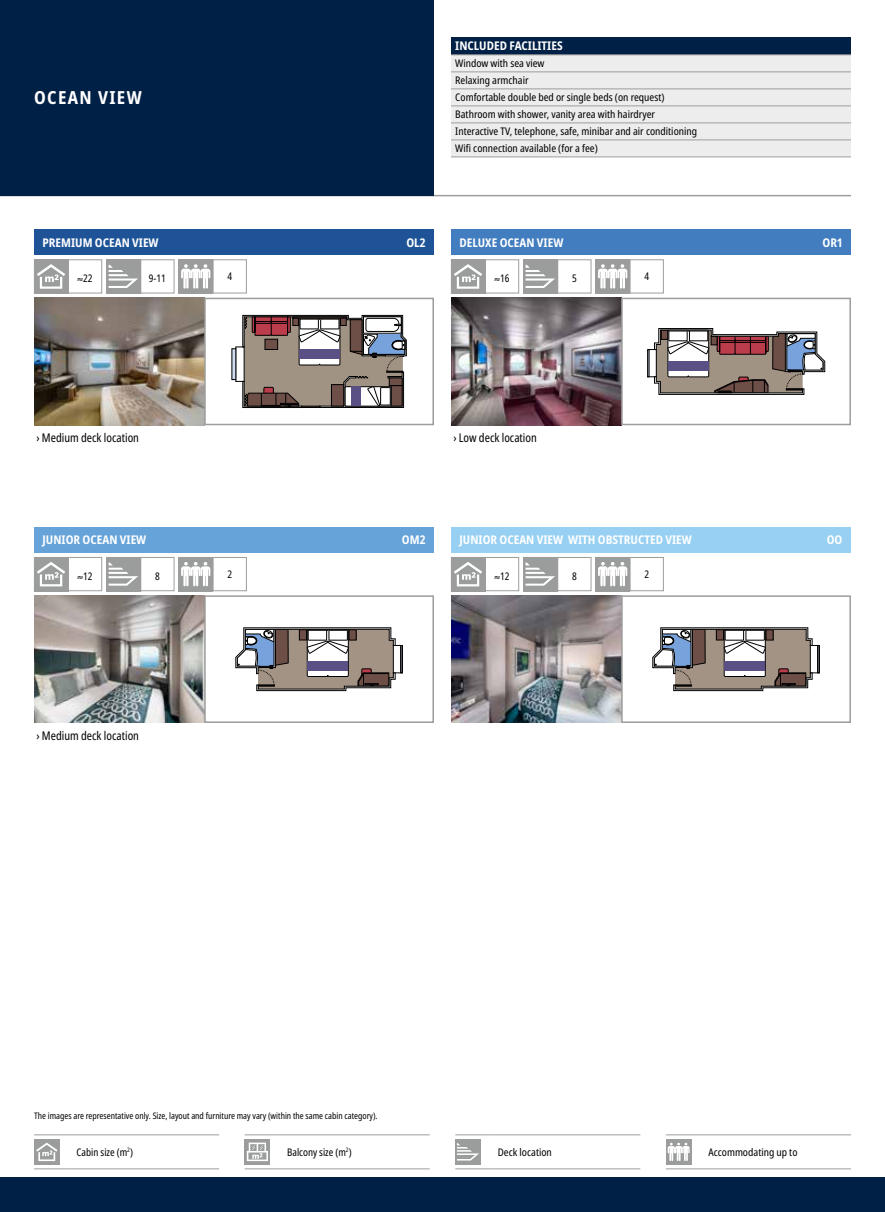
<style>
.page{position:relative;width:885px;height:1212px;background:#fff}
.page>*{position:absolute;margin:0;border:0;box-sizing:border-box;transform-origin:0 0}
.t1{font:700 condensed 18px "Noto Sans";letter-spacing:.075em;color:#fff}
.t2{font:700 condensed 12px "Noto Sans";color:#fff}
.t3{font:condensed 12px "Noto Sans";color:#000;scale:.95 1}
.t4{font:condensed 10.5px/17px "Noto Sans";color:#000}
.t5{font:condensed 10.5px "Noto Sans";color:#000;scale:.95 1}
.t6{font:condensed 9px "Noto Sans";color:#000;scale:.95 1}
</style>
<div class="page">
<img style="left:34px;top:298px;width:170px;height:127px">
<svg style="left:242px;top:315px;width:164px;height:93px;background:#8d807d"></svg>
<div style="left:204px;top:298px;width:230px;height:127px;border:2px solid #9d9d9c"></div>
<img style="left:34px;top:595px;width:170px;height:128px">
<svg style="left:235px;top:628px;width:168px;height:63px"></svg>
<div style="left:299px;top:630px;width:7px;height:10px;background:#6d4f47"></div>
<div style="left:299px;top:630px;width:7px;height:10px;border:1px solid #000"></div>
<div style="left:349px;top:630px;width:7px;height:10px;background:#6d4f47"></div>
<div style="left:349px;top:630px;width:7px;height:10px;border:1px solid #000"></div>
<div style="left:204px;top:595px;width:230px;height:128px;border:2px solid #9d9d9c"></div>
<img style="left:451px;top:298px;width:170px;height:127px">
<svg style="left:649px;top:351px;width:1px;height:24px"></svg>
<div style="left:647px;top:349px;width:9px;height:28px;border:1px solid #000"></div>
<div style="left:647px;top:350px;width:2px;height:27px;border:1px solid #000"></div>
<svg style="left:654px;top:328px;width:170px;height:67px"></svg>
<div style="left:668px;top:361px;width:40px;height:10px;background:#5a5085"></div>
<div style="left:621px;top:298px;width:229px;height:127px;border:2px solid #9d9d9c"></div>
<img style="left:451px;top:595px;width:170px;height:128px">
<svg style="left:652px;top:628px;width:168px;height:63px"></svg>
<div style="left:716px;top:630px;width:7px;height:10px;background:#6d4f47"></div>
<div style="left:716px;top:630px;width:7px;height:10px;border:1px solid #000"></div>
<div style="left:765px;top:630px;width:8px;height:10px;background:#6d4f47"></div>
<div style="left:765px;top:630px;width:8px;height:10px;border:1px solid #000"></div>
<div style="left:621px;top:595px;width:229px;height:128px;border:2px solid #9d9d9c"></div>
<hr style="left:0;top:195px;width:850px;height:1px;background:#9d9d9c">
<div style="left:0;top:1178px;width:884px;height:34px;background:#002046"></div>
<div style="left:34px;top:259px;width:34px;height:34px;background:#9b9d9d"></div>
<svg style="left:37px;top:264px;width:28px;height:25px"></svg>
<div style="left:68px;top:259px;width:34px;height:34px;border:1px solid #9d9d9c"></div>
<div style="left:106px;top:259px;width:34px;height:34px;background:#9b9d9d"></div>
<svg style="left:109px;top:265px;width:29px;height:23px"></svg>
<div style="left:140px;top:259px;width:34px;height:34px;border:1px solid #9d9d9c"></div>
<div style="left:34px;top:557px;width:34px;height:34px;background:#9b9d9d"></div>
<svg style="left:37px;top:562px;width:28px;height:24px"></svg>
<div style="left:68px;top:557px;width:34px;height:34px;border:1px solid #9d9d9c"></div>
<div style="left:106px;top:557px;width:34px;height:34px;background:#9b9d9d"></div>
<svg style="left:109px;top:562px;width:29px;height:24px"></svg>
<div style="left:140px;top:557px;width:34px;height:34px;border:1px solid #9d9d9c"></div>
<div style="left:451px;top:259px;width:34px;height:34px;background:#9b9d9d"></div>
<svg style="left:454px;top:264px;width:28px;height:25px"></svg>
<div style="left:485px;top:259px;width:34px;height:34px;border:1px solid #9d9d9c"></div>
<div style="left:523px;top:259px;width:34px;height:34px;background:#9b9d9d"></div>
<svg style="left:525px;top:265px;width:30px;height:23px"></svg>
<div style="left:557px;top:259px;width:34px;height:34px;border:1px solid #9d9d9c"></div>
<div style="left:451px;top:557px;width:34px;height:34px;background:#9b9d9d"></div>
<svg style="left:454px;top:562px;width:28px;height:24px"></svg>
<div style="left:485px;top:557px;width:34px;height:34px;border:1px solid #9d9d9c"></div>
<div style="left:523px;top:557px;width:34px;height:34px;background:#9b9d9d"></div>
<svg style="left:525px;top:562px;width:30px;height:24px"></svg>
<div style="left:557px;top:557px;width:34px;height:34px;border:1px solid #9d9d9c"></div>
<div style="left:179px;top:259px;width:34px;height:34px;background:#9b9d9d"></div>
<svg style="left:181px;top:264px;width:29px;height:25px"></svg>
<div style="left:213px;top:259px;width:34px;height:34px;border:1px solid #9d9d9c"></div>
<div style="left:179px;top:557px;width:34px;height:34px;background:#9b9d9d"></div>
<svg style="left:181px;top:562px;width:29px;height:24px"></svg>
<div style="left:213px;top:557px;width:34px;height:34px;border:1px solid #9d9d9c"></div>
<div style="left:595px;top:259px;width:34px;height:34px;background:#9b9d9d"></div>
<svg style="left:598px;top:264px;width:29px;height:25px"></svg>
<div style="left:629px;top:259px;width:34px;height:34px;border:1px solid #9d9d9c"></div>
<div style="left:595px;top:557px;width:34px;height:34px;background:#9b9d9d"></div>
<svg style="left:598px;top:562px;width:29px;height:24px"></svg>
<div style="left:629px;top:557px;width:34px;height:34px;border:1px solid #9d9d9c"></div>
<div style="left:0;top:0;width:434px;height:196px;background:#002046"></div>
<div style="left:34px;top:230px;width:400px;height:25px;background:#1e5397"></div>
<div style="left:34px;top:527px;width:400px;height:26px;background:#65a3d8"></div>
<div style="left:451px;top:230px;width:399px;height:25px;background:#417dbf"></div>
<div style="left:451px;top:527px;width:399px;height:26px;background:#97d0f3"></div>
<div style="left:451px;top:38px;width:399px;height:17px;background:#002046"></div>
<svg style="left:451px;top:55px;width:399px;height:102px;background:#eaeaea"></svg>
<hr style="left:451px;top:54px;width:399px;height:1px;background:#9d9d9c">
<hr style="left:451px;top:71px;width:399px;height:1px;background:#9d9d9c">
<hr style="left:451px;top:88px;width:399px;height:1px;background:#9d9d9c">
<hr style="left:451px;top:105px;width:399px;height:1px;background:#9d9d9c">
<hr style="left:451px;top:123px;width:399px;height:1px;background:#9d9d9c">
<hr style="left:451px;top:140px;width:399px;height:1px;background:#9d9d9c">
<hr style="left:451px;top:157px;width:399px;height:1px;background:#9d9d9c">
<hr style="left:34px;top:1134px;width:34px;height:1px;background:#9d9d9c">
<hr style="left:68px;top:1134px;width:151px;height:1px;background:#9d9d9c">
<hr style="left:34px;top:1168px;width:34px;height:1px;background:#9d9d9c">
<hr style="left:68px;top:1168px;width:151px;height:1px;background:#9d9d9c">
<div style="left:34px;top:1139px;width:26px;height:25px;background:#9b9d9d"></div>
<svg style="left:36px;top:1142px;width:21px;height:19px"></svg>
<hr style="left:244px;top:1134px;width:35px;height:1px;background:#9d9d9c">
<hr style="left:279px;top:1134px;width:150px;height:1px;background:#9d9d9c">
<hr style="left:244px;top:1168px;width:35px;height:1px;background:#9d9d9c">
<hr style="left:279px;top:1168px;width:150px;height:1px;background:#9d9d9c">
<div style="left:244px;top:1139px;width:26px;height:25px;background:#9b9d9d"></div>
<svg style="left:247px;top:1142px;width:21px;height:19px"></svg>
<hr style="left:455px;top:1134px;width:34px;height:1px;background:#9d9d9c">
<hr style="left:489px;top:1134px;width:151px;height:1px;background:#9d9d9c">
<hr style="left:455px;top:1168px;width:34px;height:1px;background:#9d9d9c">
<hr style="left:489px;top:1168px;width:151px;height:1px;background:#9d9d9c">
<div style="left:455px;top:1139px;width:25px;height:25px;background:#9b9d9d"></div>
<svg style="left:457px;top:1143px;width:22px;height:17px"></svg>
<hr style="left:665px;top:1134px;width:34px;height:1px;background:#9d9d9c">
<hr style="left:699px;top:1134px;width:151px;height:1px;background:#9d9d9c">
<hr style="left:665px;top:1168px;width:34px;height:1px;background:#9d9d9c">
<hr style="left:699px;top:1168px;width:151px;height:1px;background:#9d9d9c">
<div style="left:665px;top:1139px;width:26px;height:25px;background:#9b9d9d"></div>
<svg style="left:667px;top:1143px;width:22px;height:18px"></svg>
<h1 class="t1" style="left:34px;top:85px;width:109px">OCEAN VIEW</h1>
<p class="t2" style="left:455px;top:37px;width:109px">INCLUDED FACILITIES</p>
<p class="t4" style="left:455px;top:55px;width:243px">Window with sea view<br>Relaxing armchair<br>Comfortable double bed or single beds (on request)<br>Bathroom with shower, vanity area with hairdryer Interactive TV, telephone, safe, minibar and air conditioning Wifi connection available (for a fee)</p>
<p class="t2" style="left:43px;top:234px;width:117px">PREMIUM OCEAN VIEW</p>
<p class="t2" style="left:406px;top:234px;width:21px">OL2</p>
<p class="t2" style="left:459px;top:234px;width:105px">DELUXE OCEAN VIEW</p>
<p class="t2" style="left:822px;top:234px;width:21px">OR1</p>
<p class="t5" style="left:78px;top:271px;width:17px">≈22</p>
<p class="t5" style="left:149px;top:271px;width:19px">9-11</p>
<p class="t5" style="left:227px;top:269px;width:6px">4</p>
<p class="t5" style="left:494px;top:271px;width:17px">≈16</p>
<p class="t5" style="left:572px;top:271px;width:6px">5</p>
<p class="t5" style="left:644px;top:269px;width:6px">4</p>
<p class="t3" style="left:36px;top:430px;width:110px">› Medium deck location</p>
<p class="t3" style="left:453px;top:430px;width:89px">› Low deck location</p>
<p class="t2" style="left:43px;top:531px;width:105px">JUNIOR OCEAN VIEW</p>
<p class="t2" style="left:402px;top:531px;width:25px">OM2</p>
<p class="t2" style="left:459px;top:531px;width:234px">JUNIOR OCEAN VIEW WITH OBSTRUCTED VIEW</p>
<p class="t2" style="left:826px;top:531px;width:17px">OO</p>
<p class="t5" style="left:78px;top:568px;width:17px">≈12</p>
<p class="t5" style="left:155px;top:568px;width:6px">8</p>
<p class="t5" style="left:227px;top:567px;width:6px">2</p>
<p class="t5" style="left:494px;top:568px;width:17px">≈12</p>
<p class="t5" style="left:572px;top:568px;width:6px">8</p>
<p class="t5" style="left:644px;top:567px;width:6px">2</p>
<p class="t3" style="left:36px;top:727px;width:110px">› Medium deck location</p>
<p class="t6" style="left:34px;top:1110px;width:363px">The images are representative only. Size, layout and furniture may vary (within the same cabin category).</p>
<p class="t5" style="left:77px;top:1144px;width:61px">Cabin size (m<sup>2</sup>)</p>
<p class="t5" style="left:287px;top:1144px;width:69px">Balcony size (m<sup>2</sup>)</p>
<p class="t4" style="left:497px;top:1143px;width:56px">Deck location</p>
<p class="t4" style="left:708px;top:1143px;width:91px">Accommodating up to</p>
</div>
